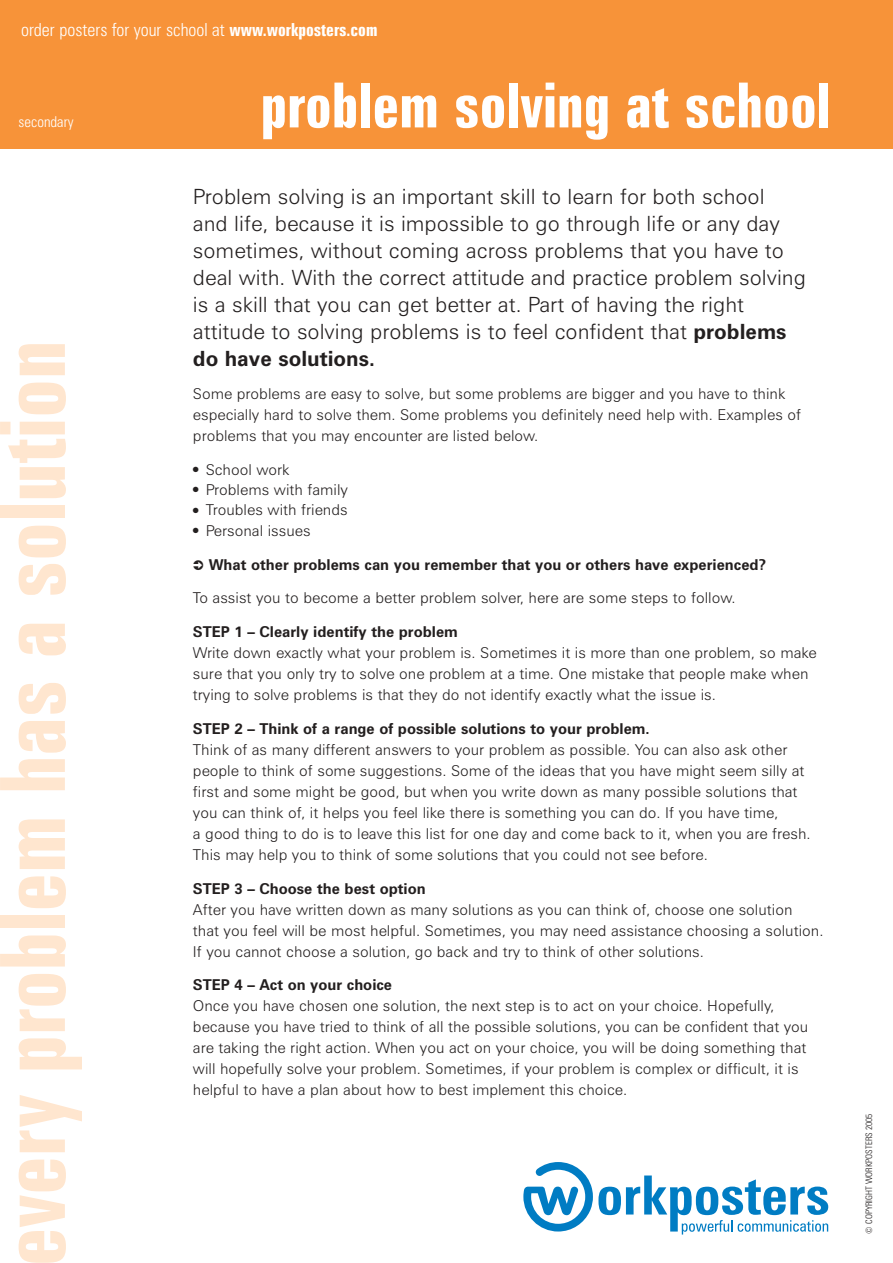
<style>
.page{position:relative;width:893px;height:1263px;background:#fff}
.page>*{position:absolute;margin:0;border:0;box-sizing:border-box;transform-origin:0 0}
.t1{font:700 extra-condensed 90px "Zurich BT";color:#ffe6cf}
.t2{font:700 extra-condensed 62.25px "Zurich BT";color:#fff}
.t3{font:300 21px/27px "Zurich BT";color:#231f1f}
.t4{font:300 condensed 18px "Zurich BT";color:#fff}
.t5{font:300 15px/21px "Zurich BT";color:#231f1f}
.t6{font:700 15px "Zurich BT";color:#231f1f}
.t7{font:300 condensed 15px "Zurich BT";color:#fff}
.t8{font:300 condensed 9px "Zurich BT";color:#231f1f}
.s1{font-weight:700;font-stretch:extra-condensed}
.s2{font-weight:700}
</style>
<div class="page">
<div style="left:0;top:0;width:892px;height:149px;background:#f79339"></div>
<svg style="left:523px;top:1162px;width:305px;height:73px"></svg>
<p class="t4" style="left:21px;top:23px;width:358px">order posters for your school at <span class="s1">www.workposters.com</span></p>
<p class="t7" style="left:19px;top:117px;width:57px">secondary</p>
<h1 class="t1" style="left:1px;top:1266px;width:927px;rotate:-90deg">every problem has a solution</h1>
<h2 class="t2" style="left:260px;top:83px;width:571px">problem solving at school</h2>
<p class="t3" style="left:193px;top:186px;width:614px">Problem solving is an important skill to learn for both school<br>and life, because it is impossible to go through life or any day sometimes, without coming across problems that you have to deal with. With the correct attitude and practice problem solving is a skill that you can get better at. Part of having the right attitude to solving problems is to feel confident that <span class="s2">problems do have solutions.</span></p>
<p class="t5" style="left:193px;top:386px;width:609px">Some problems are easy to solve, but some problems are bigger and you have to think especially hard to solve them. Some problems you definitely need help with. Examples of problems that you may encounter are listed below.</p>
<p class="t5" style="left:193px;top:461px;width:98px">● School work</p>
<p class="t5" style="left:193px;top:482px;width:157px">● Problems with family</p>
<p class="t5" style="left:193px;top:502px;width:156px">● Troubles with friends</p>
<p class="t5" style="left:193px;top:522px;width:119px">● Personal issues</p>
<p class="t6" style="left:209px;top:559px;width:559px">What other problems can you remember that you or others have experienced?</p>
<p class="t5" style="left:193px;top:590px;width:544px">To assist you to become a better problem solver, here are some steps to follow.</p>
<p class="t6" style="left:193px;top:626px;width:266px">STEP 1 – Clearly identify the problem</p>
<p class="t5" style="left:193px;top:645px;width:625px">Write down exactly what your problem is. Sometimes it is more than one problem, so make sure that you only try to solve one problem at a time. One mistake that people make when trying to solve problems is that they do not identify exactly what the issue is.</p>
<p class="t6" style="left:193px;top:723px;width:458px">STEP 2 – Think of a range of possible solutions to your problem.</p>
<p class="t5" style="left:193px;top:741px;width:619px">Think of as many different answers to your problem as possible. You can also ask other people to think of some suggestions. Some of the ideas that you have might seem silly at first and some might be good, but when you write down as many possible solutions that you can think of, it helps you feel like there is something you can do. If you have time,<br>a good thing to do is to leave this list for one day and come back to it, when you are fresh.<br>This may help you to think of some solutions that you could not see before.</p>
<p class="t6" style="left:193px;top:883px;width:234px">STEP 3 – Choose the best option</p>
<p class="t5" style="left:193px;top:901px;width:632px">After you have written down as many solutions as you can think of, choose one solution<br>that you feel will be most helpful. Sometimes, you may need assistance choosing a solution.<br>If you cannot choose a solution, go back and try to think of other solutions.</p>
<p class="t6" style="left:193px;top:980px;width:201px">STEP 4 – Act on your choice</p>
<p class="t5" style="left:193px;top:998px;width:617px">Once you have chosen one solution, the next step is to act on your choice. Hopefully, because you have tried to think of all the possible solutions, you can be confident that you are taking the right action. When you act on your choice, you will be doing something that will hopefully solve your problem. Sometimes, if your problem is complex or difficult, it is helpful to have a plan about how to best implement this choice.</p>
<p class="t8" style="left:865px;top:1234px;width:122px;rotate:-90deg">© COPYRIGHT WORKPOSTERS 2005</p>
</div>
